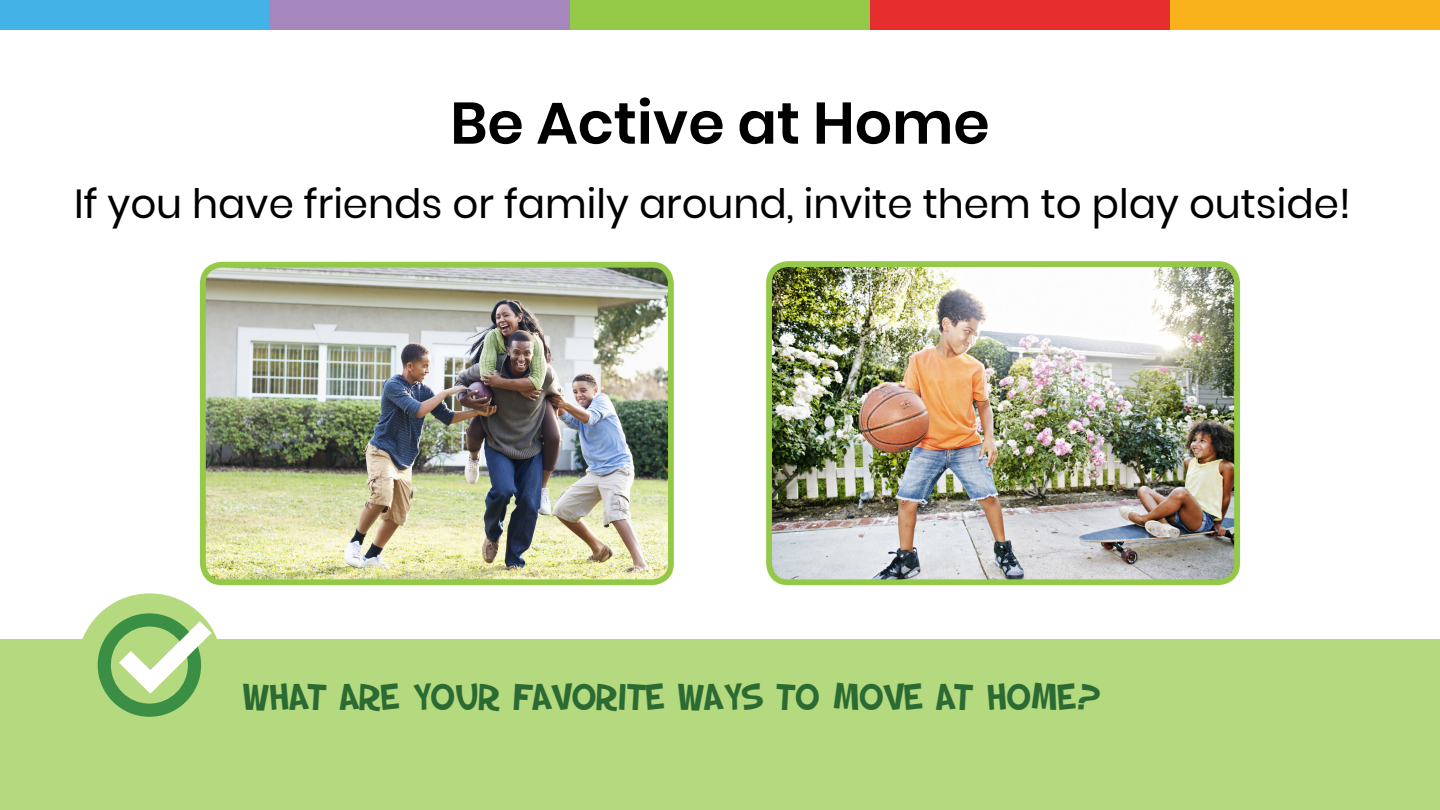
<style>
.page{position:relative;width:1440px;height:810px;background:#fff}
.page>*{position:absolute;margin:0;border:0;box-sizing:border-box;transform-origin:0 0}
.H1_Center{font:600 58.5px "Poppins";color:#000}
.body_F_L_54pt{font:40.5px "Poppins";color:#000}
.Fit_Check_Understand{font:39px "SF Slapstick Comic";letter-spacing:.01em;color:#2b6b33}
</style>
<div class="page">
<img style="left:207px;top:269px;width:460px;height:309px">
<div style="left:200px;top:262px;width:474px;height:323px;border:6px solid #94c947;border-radius:19px"></div>
<img style="left:773px;top:268px;width:460px;height:310px">
<div style="left:766px;top:261px;width:474px;height:324px;border:6px solid #94c947;border-radius:19px"></div>
<div style="left:0;top:639px;width:1440px;height:171px;background:#b4d97e"></div>
<div style="left:78px;top:593px;width:144px;height:144px;background:#b4d97e;border-radius:50%"></div>
<svg style="left:98px;top:613px;width:114px;height:104px"></svg>
<div style="left:0;top:0;width:270px;height:30px;background:#43b3e7"></div>
<div style="left:270px;top:0;width:300px;height:30px;background:#a587be"></div>
<div style="left:570px;top:0;width:300px;height:30px;background:#94c947"></div>
<div style="left:870px;top:0;width:300px;height:30px;background:#e72e2e"></div>
<div style="left:1170px;top:0;width:270px;height:30px;background:#f9b21b"></div>
<p class="H1_Center" style="left:450px;top:89px;width:541px">Be Active at Home</p>
<p class="body_F_L_54pt" style="left:74px;top:180px;width:1278px">If you have friends or family around, invite them to play outside!</p>
<p class="Fit_Check_Understand" style="left:243px;top:672px;width:860px">WHAT ARE YOUR FAVORITE WAYS TO MOVE AT HOME?</p>
</div>
